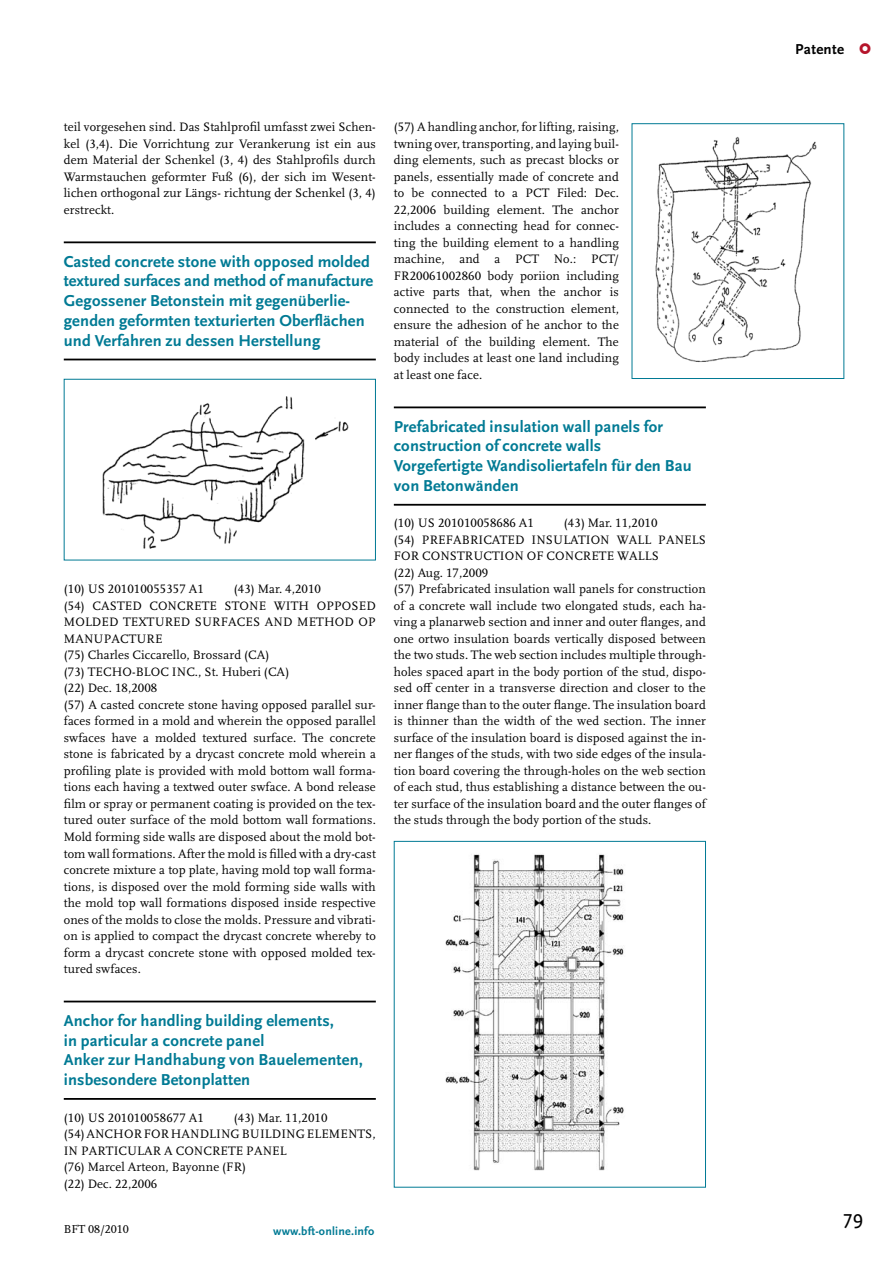
<style>
.page{position:relative;width:893px;height:1263px;background:#fff}
.page>*{position:absolute;margin:0;border:0;box-sizing:border-box;transform-origin:0 0}
.t1{font:21px "Scala Sans Pro";color:#000}
.t2{font:700 16.5px/19.8px "Scala Sans Pro";letter-spacing:.01em;color:#007a94}
.t3{font:700 15px "Scala Sans Pro";letter-spacing:.02em;color:#000}
.t4{font:12.75px/16.5px "Scala Pro";letter-spacing:.01em;color:#000}
.t5{font:700 12px "Scala Sans Pro";letter-spacing:.02em;color:#007a94}
.t6{font:12px "Scala Pro";color:#000}
</style>
<div class="page">
<hr style="left:64px;top:241px;width:312px;height:2px;background:#000">
<hr style="left:64px;top:359px;width:312px;height:1px;background:#000">
<hr style="left:64px;top:1001px;width:312px;height:1px;background:#000">
<hr style="left:64px;top:1098px;width:312px;height:2px;background:#000">
<hr style="left:394px;top:406px;width:312px;height:2px;background:#000">
<hr style="left:394px;top:504px;width:312px;height:2px;background:#000">
<img style="left:102px;top:396px;width:247px;height:153px">
<img style="left:655px;top:136px;width:162px;height:226px">
<div style="left:632px;top:123px;width:212px;height:256px;border:1px solid #007a94"></div>
<img style="left:445px;top:854px;width:179px;height:317px">
<div style="left:394px;top:841px;width:312px;height:346px;border:1px solid #007a94"></div>
<p class="t4" style="left:64px;top:119px;width:314px;text-align:justify">teil vorgesehen sind. Das Stahlprofil umfasst zwei Schen&shy;kel (3,4). Die Vorrichtung zur Verankerung ist ein aus dem Material der Schenkel (3, 4) des Stahlprofils durch Warmstauchen geformter Fuß (6), der sich im Wesent&shy;lichen orthogonal zur Längs- richtung der Schenkel (3, 4) erstreckt.</p>
<p class="t2" style="left:64px;top:251px;width:311px">Casted concrete stone with opposed molded textured surfaces and method of manufacture Gegossener Betonstein mit gegenüberlie&shy;genden geformten texturierten Oberflächen und Verfahren zu dessen Herstellung</p>
<p class="t4" style="left:64px;top:581px;width:142px">(10) US 201010055357 A1</p>
<p class="t4" style="left:64px;top:581px;width:314px;text-indent:170px">(43) Mar. 4,2010<br>(54) CASTED CONCRETE STONE WITH OPPOSED MOLDED TEXTURED SURFACES AND METHOD OP MANUPACTURE<br>(75) Charles Ciccarello, Brossard (CA)<br>(73) TECHO-BLOC INC., St. Huberi (CA)<br>(22) Dec. 18,2008<br>(57) A casted concrete stone having opposed parallel sur&shy;faces formed in a mold and wherein the opposed parallel swfaces have a molded textured surface. The concrete stone is fabricated by a drycast concrete mold wherein a profiling plate is provided with mold bottom wall forma&shy;tions each having a textwed outer swface. A bond release film or spray or permanent coating is provided on the tex&shy;tured outer surface of the mold bottom wall formations.<br>Mold forming side walls are disposed about the mold bot&shy;tom wall formations. After the mold is filled with a dry-cast concrete mixture a top plate, having mold top wall forma&shy;tions, is disposed over the mold forming side walls with the mold top wall formations disposed inside respective ones of the molds to close the molds. Pressure and vibrati&shy;on is applied to compact the drycast concrete whereby to form a drycast concrete stone with opposed molded tex&shy;tured swfaces.</p>
<p class="t2" style="left:64px;top:1010px;width:301px">Anchor for handling building elements,<br>in particular a concrete panel<br>Anker zur Handhabung von Bauelementen, insbesondere Betonplatten</p>
<p class="t4" style="left:64px;top:1109px;width:142px">(10) US 201010058677 A1</p>
<p class="t4" style="left:64px;top:1109px;width:313px;text-indent:170px">(43) Mar. 11,2010<br>(54) ANCHOR FOR HANDLING BUILDING ELEMENTS,<br>IN PARTICULAR A CONCRETE PANEL<br>(76) Marcel Arteon, Bayonne (FR)<br>(22) Dec. 22,2006</p>
<p class="t6" style="left:64px;top:1221px;width:67px">BFT 08/2010</p>
<p class="t5" style="left:273px;top:1224px;width:103px">www.bft-online.info</p>
<p class="t4" style="left:394px;top:119px;width:227px;text-align:justify">(57) A handling anchor, for lifting, raising, twning over, transporting, and laying buil&shy;ding elements, such as precast blocks or panels, essentially made of concrete and to be connected to a PCT Filed: Dec.<br>22,2006 building element. The anchor includes a connecting head for connec&shy;ting the building element to a handling machine, and a PCT No.: PCT/ FR20061002860 body poriion including active parts that, when the anchor is connected to the construction element, ensure the adhesion of he anchor to the material of the building element. The body includes at least one land including at least one face.</p>
<p class="t2" style="left:394px;top:416px;width:299px">Prefabricated insulation wall panels for construction of concrete walls Vorgefertigte Wandisoliertafeln für den Bau von Betonwänden</p>
<p class="t4" style="left:394px;top:515px;width:142px">(10) US 201010058686 A1</p>
<p class="t4" style="left:394px;top:515px;width:314px;text-indent:170px">(43) Mar. 11,2010<br>(54) PREFABRICATED INSULATION WALL PANELS FOR CONSTRUCTION OF CONCRETE WALLS<br>(22) Aug. 17,2009<br>(57) Prefabricated insulation wall panels for construction of a concrete wall include two elongated studs, each ha&shy;ving a planarweb section and inner and outer flanges, and one ortwo insulation boards vertically disposed between the two studs. The web section includes multiple through&shy;holes spaced apart in the body portion of the stud, dispo&shy;sed off center in a transverse direction and closer to the inner flange than to the outer flange. The insulation board is thinner than the width of the wed section. The inner surface of the insulation board is disposed against the in&shy;ner flanges of the studs, with two side edges of the insula&shy;tion board covering the through-holes on the web section of each stud, thus establishing a distance between the ou&shy;ter surface of the insulation board and the outer flanges of the studs through the body portion of the studs.</p>
<p class="t3" style="left:795px;top:40px;width:50px">Patente</p>
<h1 class="t1" style="left:842px;top:1209px;width:22px">79</h1>
</div>
